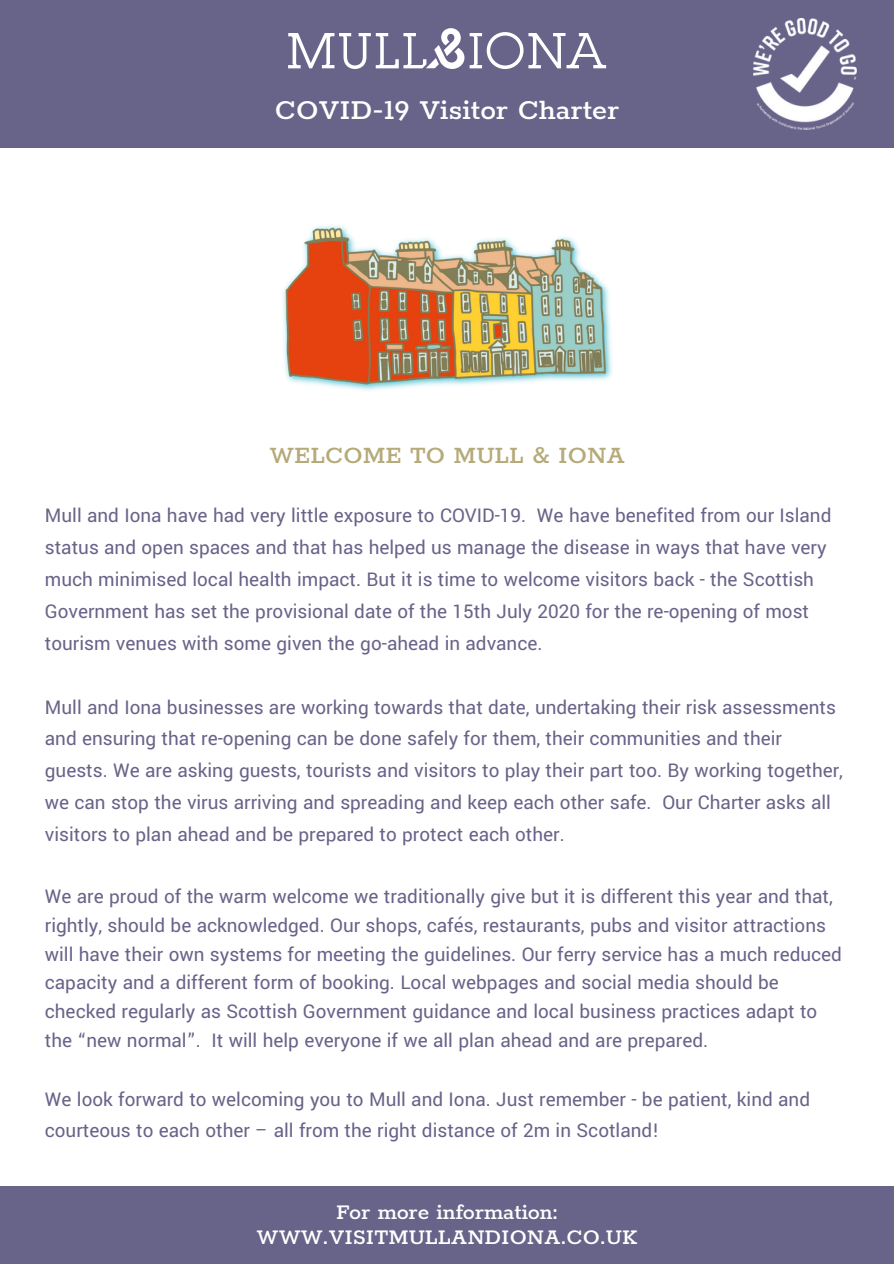
<style>
.page{position:relative;width:894px;height:1264px;background:#fff}
.page>*{position:absolute;margin:0;border:0;box-sizing:border-box;transform-origin:0 0}
.t1{font:500 31.5px "Rokkitt";color:#fff}
.t2{font:500 27px "Rokkitt";color:#b5aa79}
.t3{font:500 24px/24.9px "Rokkitt";color:#fff;text-align:center}
.t4{font:21px/31.8px "Yantramanav";color:#686389}
</style>
<div class="page">
<div style="left:0;top:0;width:893px;height:148px;background:#686389"></div>
<div style="left:0;top:1186px;width:893px;height:77px;background:#686389"></div>
<svg style="left:288px;top:28px;width:318px;height:41px"></svg>
<img style="left:283px;top:225px;width:329px;height:166px">
<img style="left:753px;top:18px;width:103px;height:112px">
<h1 class="t1" style="left:275px;top:94px;width:346px">COVID-19 Visitor Charter</h1>
<p class="t2" style="left:269px;top:441px;width:357px">WELCOME TO MULL &amp; IONA</p>
<p class="t4" style="left:45px;top:500px;width:787px">Mull and Iona have had very little exposure to COVID-19. We have benefited from our Island status and open spaces and that has helped us manage the disease in ways that have very much minimised local health impact. But it is time to welcome visitors back - the Scottish Government has set the provisional date of the 15th July 2020 for the re-opening of most tourism venues with some given the go-ahead in advance.</p>
<p class="t4" style="left:45px;top:691px;width:799px">Mull and Iona businesses are working towards that date, undertaking their risk assessments and ensuring that re-opening can be done safely for them, their communities and their guests. We are asking guests, tourists and visitors to play their part too. By working together, we can stop the virus arriving and spreading and keep each other safe. Our Charter asks all visitors to plan ahead and be prepared to protect each other.</p>
<p class="t4" style="left:45px;top:882px;width:798px;line-height:28.7px">We are proud of the warm welcome we traditionally give but it is different this year and that, rightly, should be acknowledged. Our shops, cafés, restaurants, pubs and visitor attractions will have their own systems for meeting the guidelines. Our ferry service has a much reduced capacity and a different form of booking. Local webpages and social media should be checked regularly as Scottish Government guidance and local business practices adapt to the “new normal”. It will help everyone if we all plan ahead and are prepared.</p>
<p class="t4" style="left:45px;top:1083px;width:766px">We look forward to welcoming you to Mull and Iona. Just remember - be patient, kind and courteous to each other – all from the right distance of 2m in Scotland!</p>
<p class="t3" style="left:256px;top:1200px;width:382px">For more information:<br>WWW.VISITMULLANDIONA.CO.UK</p>
</div>
